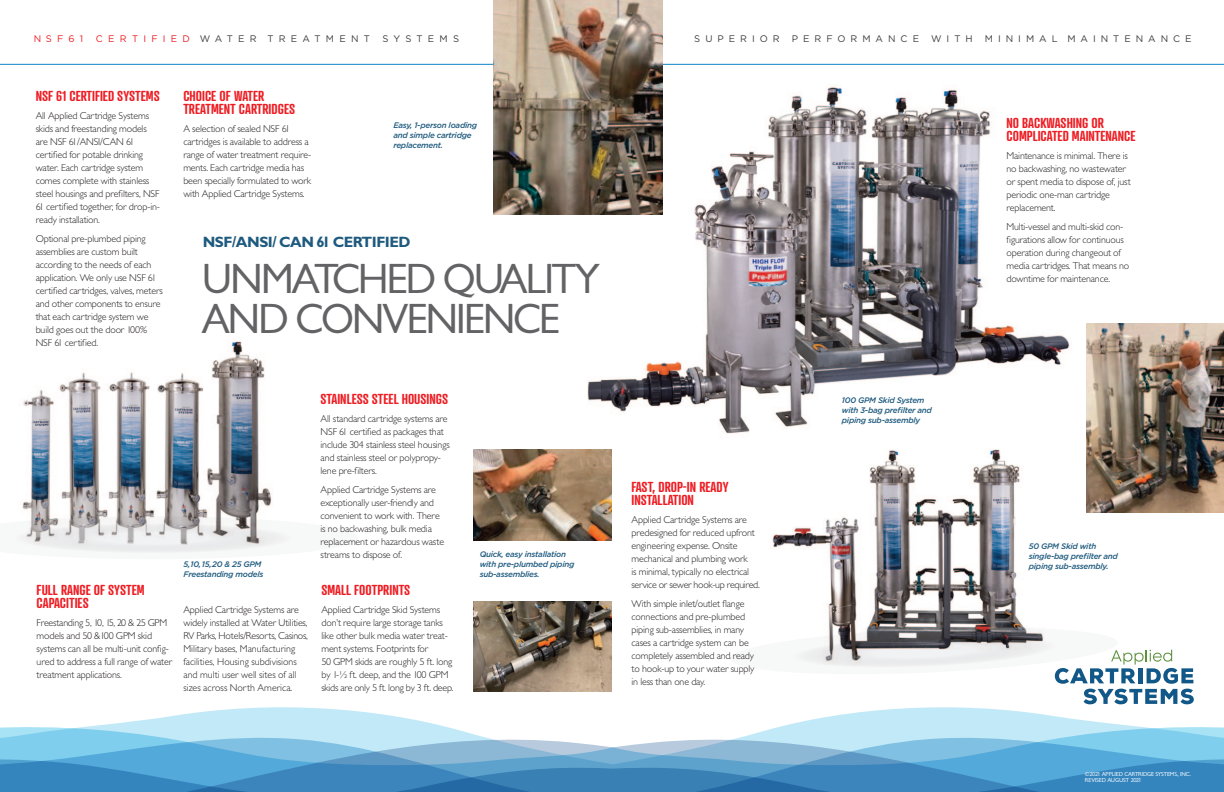
<style>
.page{position:relative;width:1224px;height:792px;background:#fff}
.page>*{position:absolute;margin:0;border:0;box-sizing:border-box;transform-origin:0 0}
.t1{font:43.6px "Classical Sans Regular DTC";letter-spacing:-.055em;color:#636366}
.t2{font:15px "Classical Sans Bold DTC";letter-spacing:-.03em;color:#1e5a7e}
.t3{font:600 14px/13px "Atrament";color:#ee1d23}
.t4{font:10px/13px "Classical Sans Light DTC";letter-spacing:-.015em;color:#231f20}
.t5{font:9.5px "Gotham";letter-spacing:.525em;color:#3e3e3f}
.t6{font:9.5px "Gotham";letter-spacing:.555em;color:#3e3e3f}
.t7{font:9.5px "Gotham";letter-spacing:.55em;color:#3e3e3f}
.t8{font:9.5px "Gotham";letter-spacing:.545em;color:#ee1d23}
.t9{font:italic 500 8px/10px "Gotham";letter-spacing:-.03em;color:#1e5a7e}
.t10{font:6px/6.4px "Classical Sans Regular DTC";letter-spacing:-.015em;color:#fff}
.s1{color:#ee1d23}
</style>
<div class="page">
<img style="left:582px;top:81px;width:524px;height:369px">
<div style="left:0;top:516px;width:359px;height:43px;background:#f7f8f8"></div>
<img style="left:22px;top:341px;width:252px;height:210px">
<svg style="left:85px;top:707px;width:1056px;height:20px"></svg>
<svg style="left:0;top:727px;width:1224px;height:11px;fill:#c2e9f7"></svg>
<svg style="left:0;top:738px;width:1224px;height:2px"></svg>
<svg style="left:0;top:740px;width:1224px;height:52px;background:#5ba0cd"></svg>
<img style="left:473px;top:602px;width:139px;height:90px">
<img style="left:473px;top:450px;width:139px;height:91px">
<hr style="left:0;top:64px;width:1224px;height:1px;background:#0c84c7">
<img style="left:493px;top:0;width:169px;height:215px">
<img style="left:1086px;top:324px;width:138px;height:189px">
<img style="left:771px;top:444px;width:274px;height:183px">
<svg style="left:797px;top:627px;width:397px;height:77px"></svg>
<p class="t8" style="left:34px;top:35px;width:51px">NSF61</p>
<p class="t6" style="left:96px;top:35px;width:275px"><span class="s1">CERTIFIED</span> WATER TREATMENT</p>
<p class="t7" style="left:383px;top:35px;width:78px">SYSTEMS</p>
<p class="t3" style="left:36px;top:90px;width:126px">NSF 61 CERTIFIED SYSTEMS</p>
<p class="t4" style="left:36px;top:111px;width:126px">All Applied Cartridge Systems skids and freestanding models are NSF 61/ANSI/CAN 61 certified for potable drinking water. Each cartridge system comes complete with stainless steel housings and prefilters, NSF<br>61 certified together, for drop-in&shy;ready installation.</p>
<p class="t4" style="left:36px;top:234px;width:129px">Optional pre-plumbed piping assemblies are custom built according to the needs of each application. We only use NSF 61 certified cartridges, valves, meters and other components to ensure that each cartridge system we build goes out the door 100%<br>NSF 61 certified.</p>
<p class="t3" style="left:183px;top:90px;width:83px">CHOICE OF WATER</p>
<p class="t3" style="left:183px;top:103px;width:113px">TREATMENT CARTRIDGES</p>
<p class="t4" style="left:183px;top:123px;width:129px">A selection of sealed NSF 61 cartridges is available to address a range of water treatment require&shy;ments. Each cartridge media has been specially formulated to work with Applied Cartridge Systems.</p>
<p class="t9" style="left:393px;top:120px;width:85px">Easy, 1-person loading and simple cartridge</p>
<p class="t9" style="left:393px;top:140px;width:51px">replacement.</p>
<p class="t2" style="left:203px;top:237px;width:209px">NSF/ANSI/ CAN 61 CERTIFIED</p>
<p class="t1" style="left:201px;top:262px;width:400px">UNMATCHED QUALITY</p>
<p class="t1" style="left:201px;top:302px;width:360px">AND CONVENIENCE</p>
<p class="t5" style="left:694px;top:35px;width:87px">SUPERIOR</p>
<p class="t5" style="left:792px;top:35px;width:129px">PERFORMANCE</p>
<p class="t5" style="left:931px;top:35px;width:43px">WITH</p>
<p class="t5" style="left:985px;top:35px;width:208px">MINIMAL MAINTENANCE</p>
<p class="t3" style="left:1007px;top:116px;width:131px">NO BACKWASHING OR<br>COMPLICATED MAINTENANCE</p>
<p class="t4" style="left:1007px;top:150px;width:126px">Maintenance is minimal. There is no backwashing, no wastewater or spent media to dispose of, just periodic one-man cartridge replacement.</p>
<p class="t4" style="left:1007px;top:221px;width:124px">Multi-vessel and multi-skid con - figurations allow for continuous operation during changeout of media cartridges. That means no downtime for maintenance.</p>
<p class="t3" style="left:37px;top:584px;width:109px">FULL RANGE OF SYSTEM<br>CAPACITIES</p>
<p class="t4" style="left:37px;top:617px;width:137px">Freestanding 5, 10, 15, 20 &amp; 25 GPM models and 50 &amp;100 GPM skid systems can all be multi-unit config&shy;ured to address a full range of water treatment applications.</p>
<p class="t9" style="left:183px;top:560px;width:82px">5,10,15,20 &amp; 25 GPM<br>Freestanding models</p>
<p class="t4" style="left:183px;top:604px;width:126px">Applied Cartridge Systems are widely installed at Water Utilities, RV Parks, Hotels/Resorts, Casinos, Military bases, Manufacturing facilities, Housing s ubdivisions and multi user well sites of all sizes across North America.</p>
<p class="t3" style="left:321px;top:392px;width:129px">STAINLESS STEEL HOUSINGS</p>
<p class="t4" style="left:321px;top:413px;width:131px">All standard cartridge systems are<br>NSF 61 certified as packages that include 304 stainless steel housings and stainless steel or polypropy&shy;lene pre-filters.</p>
<p class="t4" style="left:321px;top:484px;width:125px">Applied Cartridge Systems are exceptionally user-friendly and convenient to work with. There is no backwashing, bulk media replacement or hazardous waste streams to dispose of.</p>
<p class="t3" style="left:632px;top:481px;width:99px">FAST, DROP-IN READY<br>INSTALLATION</p>
<p class="t4" style="left:632px;top:514px;width:130px">Applied Cartridge Systems are predesigned for reduced upfront engineering expense. Onsite mech anical and plumbing work<br>is minimal, typically no electrical service or sewer hook-up required.</p>
<p class="t4" style="left:632px;top:598px;width:124px">With simple inlet/outlet flange connections and pre-plumbed piping sub-assemblies, in many cases a cartridge system can be completely assembled and ready to hook-up to your water supply in less than one day.</p>
<p class="t9" style="left:480px;top:549px;width:96px">Quick, easy installation with pre-plumbed piping sub-assemblies.</p>
<p class="t3" style="left:321px;top:584px;width:90px">SMALL FOOTPRINTS</p>
<p class="t4" style="left:321px;top:604px;width:134px">Applied Cartridge Skid Systems don’t require large storage tanks like other bulk media water treat&shy;ment systems. Footprints for<br>50 GPM skids are roughly 5 ft. long by 1-½ ft. deep, and the 100 GPM skids are only 5 ft. long by 3 ft. deep.</p>
<p class="t9" style="left:842px;top:396px;width:92px">100 GPM Skid System with 3-bag prefilter and piping sub-assembly</p>
<p class="t9" style="left:1029px;top:542px;width:91px">50 GPM Skid with single-bag prefilter and piping sub-assembly.</p>
<p class="t10" style="left:1085px;top:771px;width:108px">©2021 APPLIED CARTRIDGE SYSTEMS, INC.<br>REVISED AUGUST 2021</p>
</div>
